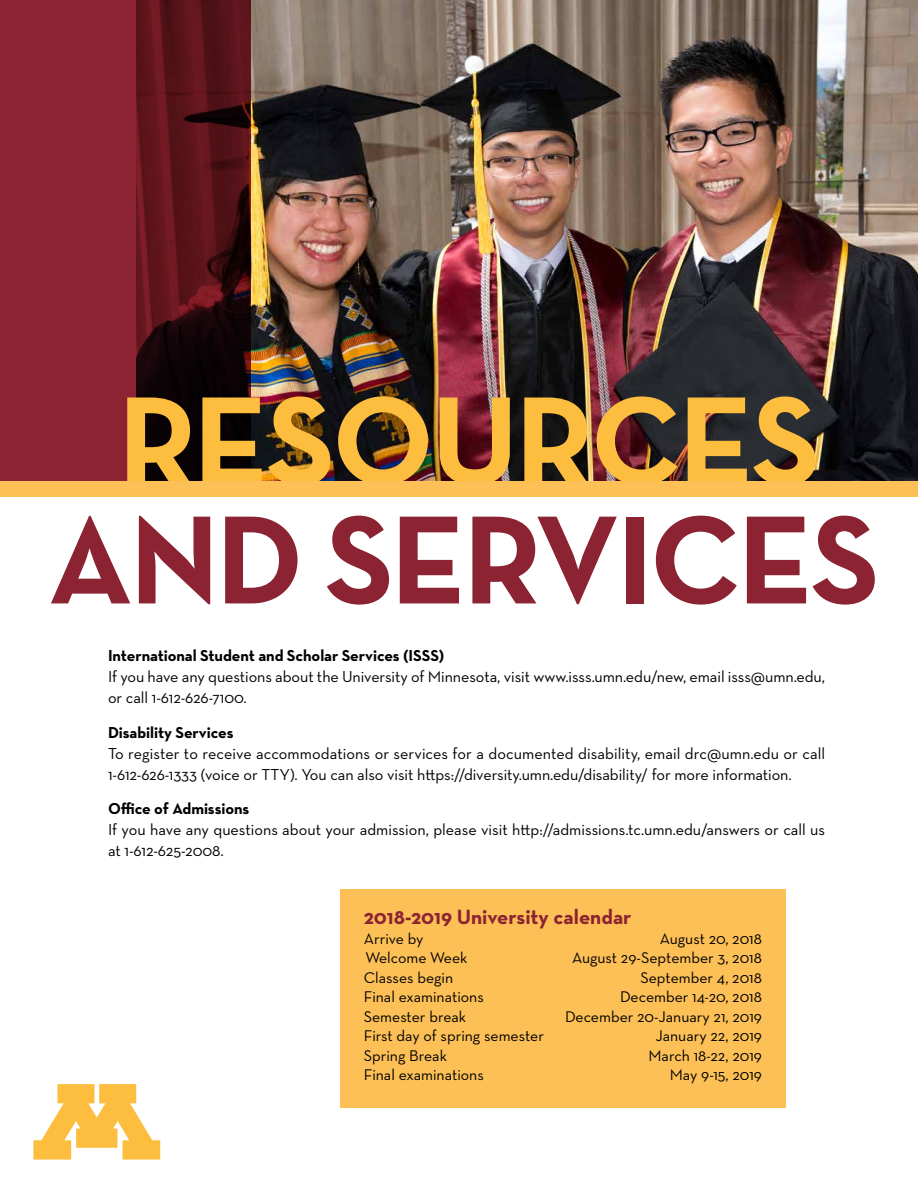
<style>
.page{position:relative;width:918px;height:1188px;background:#fff}
.page>*{position:absolute;margin:0;border:0;box-sizing:border-box;transform-origin:0 0}
.t1{font:700 127.65px "Neutraface Text";letter-spacing:-.025em;color:#8b2332}
.t2{font:700 127.65px "Neutraface Text";letter-spacing:-.025em;color:#fdbd3f}
.t3{font:700 21px "Neutraface Text";color:#8b2332}
.t4{font:16.2px/21px "Neutraface Text";letter-spacing:-.005em;color:#000}
.t5{font:700 16.2px "Neutraface Text";letter-spacing:-.005em;color:#000}
.t6{font:15.75px "Neutraface Text";color:#000}
</style>
<div class="page">
<img style="left:251px;top:0;width:667px;height:482px">
<svg style="left:0;top:0;width:251px;height:482px;background:#671923"></svg>
<div style="left:0;top:482px;width:918px;height:15px;background:#fdc057"></div>
<div style="left:340px;top:889px;width:446px;height:218px;background:#fdc057"></div>
<svg style="left:33px;top:1084px;width:127px;height:76px"></svg>
<h1 class="t2" style="left:118px;top:359px;width:704px">RESOURCES</h1>
<h1 class="t1" style="left:48px;top:478px;width:833px">AND SERVICES</h1>
<p class="t5" style="left:108px;top:645px;width:338px">International Student and Scholar Services (ISSS)</p>
<p class="t4" style="left:108px;top:666px;width:719px">If you have any questions about the University of Minnesota, visit www.isss.umn.edu/new, email isss@umn.edu, or call 1-612-626-7100.</p>
<p class="t5" style="left:108px;top:722px;width:127px">Disability Services</p>
<p class="t4" style="left:108px;top:743px;width:719px">To register to receive accommodations or services for a documented disability, email drc@umn.edu or call<br>1-612-626-1333 (voice or TTY). You can also visit https://diversity.umn.edu/disability/ for more information.</p>
<p class="t5" style="left:108px;top:798px;width:143px">Office of Admissions</p>
<p class="t4" style="left:108px;top:819px;width:719px">If you have any questions about your admission, please visit http://admissions.tc.umn.edu/answers or call us at 1-612-625-2008.</p>
<p class="t3" style="left:364px;top:903px;width:269px">2018-2019 University calendar</p>
<p class="t6" style="left:364px;top:928px;width:61px">Arrive by</p>
<p class="t6" style="left:660px;top:928px;width:104px">August 20, 2018</p>
<p class="t6" style="left:365px;top:948px;width:104px">Welcome Week</p>
<p class="t6" style="left:572px;top:948px;width:191px">August 29-September 3, 2018</p>
<p class="t6" style="left:364px;top:967px;width:91px">Classes begin</p>
<p class="t6" style="left:640px;top:967px;width:123px">September 4, 2018</p>
<p class="t6" style="left:364px;top:987px;width:122px">Final examinations</p>
<p class="t6" style="left:620px;top:987px;width:143px">December 14-20, 2018</p>
<p class="t6" style="left:364px;top:1006px;width:104px">Semester break</p>
<p class="t6" style="left:565px;top:1006px;width:198px">December 20-January 21, 2019</p>
<p class="t6" style="left:364px;top:1026px;width:182px">First day of spring semester</p>
<p class="t6" style="left:655px;top:1026px;width:108px">January 22, 2019</p>
<p class="t6" style="left:364px;top:1045px;width:85px">Spring Break</p>
<p class="t6" style="left:649px;top:1045px;width:115px">March 18-22, 2019</p>
<p class="t6" style="left:364px;top:1065px;width:122px">Final examinations</p>
<p class="t6" style="left:670px;top:1065px;width:94px">May 9-15, 2019</p>
</div>
